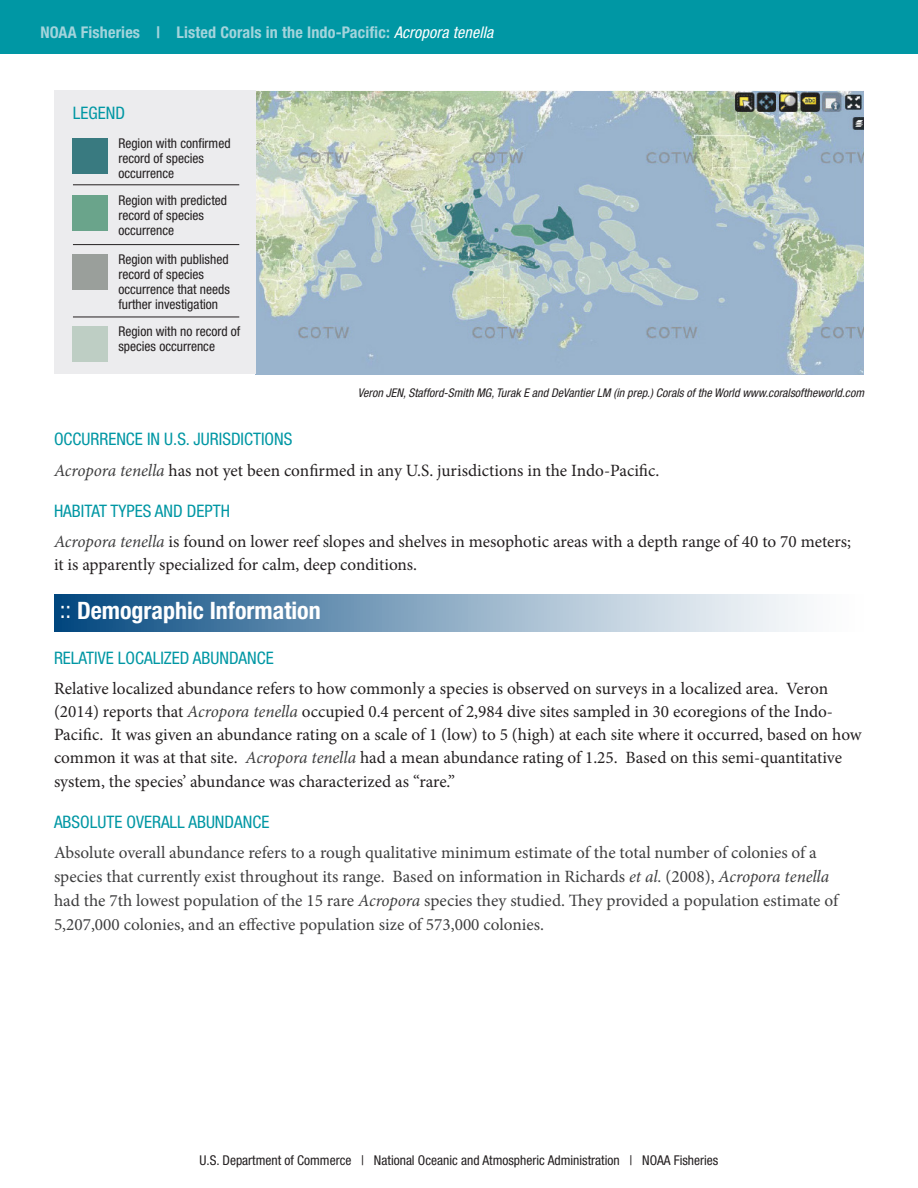
<style>
.page{position:relative;width:918px;height:1188px;background:#fff}
.page>*{position:absolute;margin:0;border:0;box-sizing:border-box;transform-origin:0 0}
.t1{font:700 condensed 24px "Helvetica Neue LT Std";color:#fff}
.t2{font:17.25px/23.2px "Minion Pro";color:#231f20}
.t3{font:17.25px/24px "Minion Pro";color:#3e3e3f}
.t4{font:condensed 17.25px "Helvetica Neue LT Std";color:#0097a4}
.t5{font:700 condensed 16.2px "Helvetica Neue LT Std";letter-spacing:.01em;color:#a3d4dc}
.t6{font:condensed 13.5px/15px "Helvetica Neue LT Std";color:#231f20}
.t7{font:italic condensed 12px "Helvetica Neue LT Std";color:#231f20}
.s1{font-weight:400;font-style:italic;color:#fff}
.s2{font-style:italic;color:#3e3e3f}
.s3{font-weight:400}
.s4{font-style:italic}
</style>
<div class="page">
<div style="left:0;top:0;width:918px;height:54px;background:#0097a4"></div>
<img style="left:255px;top:91px;width:609px;height:283px">
<div style="left:54px;top:91px;width:201px;height:283px;background:#ececee"></div>
<hr style="left:73px;top:317px;width:166px;height:1px;background:#231f20">
<hr style="left:73px;top:184px;width:166px;height:1px;background:#231f20">
<hr style="left:73px;top:244px;width:166px;height:1px;background:#231f20">
<div style="left:73px;top:326px;width:35px;height:36px;background:#becec4"></div>
<div style="left:73px;top:254px;width:35px;height:35px;background:#9a9f9b"></div>
<div style="left:73px;top:196px;width:35px;height:35px;background:#6aa48b"></div>
<div style="left:73px;top:139px;width:35px;height:35px;background:#397a80"></div>
<div style="left:54px;top:594px;width:810px;height:37px;background:linear-gradient(to right,#0b4d83,#fff)"></div>
<p class="t5" style="left:40px;top:22px;width:454px">NOAA Fisheries | Listed Corals in the Indo-Pacific: <span class="s1">Acropora tenella</span></p>
<p class="t4" style="left:73px;top:103px;width:54px">LEGEND</p>
<p class="t6" style="left:118px;top:136px;width:114px">Region with confrmed record of species occurrence</p>
<p class="t6" style="left:118px;top:193px;width:110px">Region with predicted record of species occurrence</p>
<p class="t6" style="left:118px;top:251px;width:113px">Region with published record of species occurrence that needs further investigation</p>
<p class="t6" style="left:118px;top:324px;width:124px">Region with no record of species occurrence</p>
<p class="t7" style="left:358px;top:386px;width:508px">Veron JEN, Stafford-Smith MG, Turak E and DeVantier LM (in prep.) Corals of the World www.coralsoftheworld.com</p>
<p class="t4" style="left:54px;top:429px;width:240px">OCCURRENCE IN U.S. JURISDICTIONS</p>
<p class="t2" style="left:54px;top:459px;width:607px"><span class="s2">Acropora tenella</span> has not yet been confrmed in any U.S. jurisdictions in the Indo-Pacifc.</p>
<p class="t4" style="left:54px;top:501px;width:178px">HABITAT TYPES AND DEPTH</p>
<p class="t2" style="left:54px;top:530px;width:799px"><span class="s2">Acropora tenella</span> is found on lower reef slopes and shelves in mesophotic areas with a depth range of 40 to 70 meters; it is apparently specialized for calm, deep conditions.</p>
<h2 class="t1" style="left:60px;top:596px;width:262px"><span class="s3">::</span> Demographic Information</h2>
<p class="t4" style="left:54px;top:648px;width:221px">RELATIVE LOCALIZED ABUNDANCE</p>
<p class="t2" style="left:54px;top:677px;width:809px">Relative localized abundance refers to how commonly a species is observed on surveys in a localized area. Veron (2014) reports that <span class="s2">Acropora tenella</span> occupied 0.4 percent of 2,984 dive sites sampled in 30 ecoregions of the Indo-Pacifc. It was given an abundance rating on a scale of 1 (low) to 5 (high) at each site where it occurred, based on how common it was at that site. <span class="s2">Acropora tenella</span> had a mean abundance rating of 1.25. Based on this semi-quantitative system, the species’ abundance was characterized as “rare.”</p>
<p class="t4" style="left:54px;top:812px;width:217px">ABSOLUTE OVERALL ABUNDANCE</p>
<p class="t3" style="left:54px;top:841px;width:787px">Absolute overall abundance refers to a rough qualitative minimum estimate of the total number of colonies of a species that currently exist throughout its range. Based on information in Richards <span class="s4">et al.</span> (2008), <span class="s4">Acropora tenella </span>had the 7th lowest population of the 15 rare <span class="s4">Acropora</span> species they studied. Tey provided a population estimate of 5,207,000 colonies, and an efective population size of 573,000 colonies.</p>
<p class="t6" style="left:200px;top:1153px;width:520px">U.S. Department of Commerce | National Oceanic and Atmospheric Administration | NOAA Fisheries</p>
</div>
